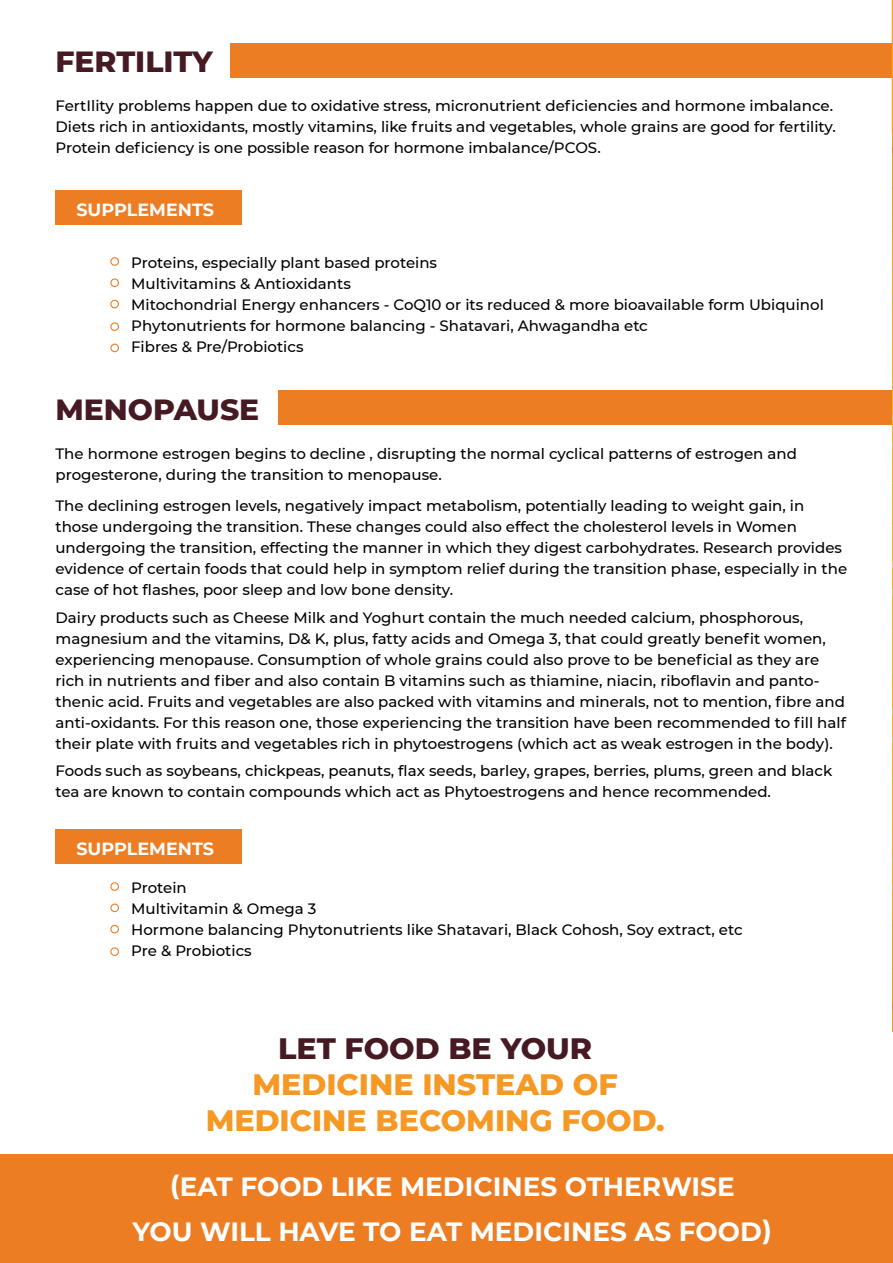
<style>
.page{position:relative;width:893px;height:1263px;background:#fff}
.page>*{position:absolute;margin:0;border:0;box-sizing:border-box;transform-origin:0 0}
.t1{font:800 30.15px/36.2px "Montserrat";color:#f59824;text-align:center}
.t2{font:800 30.15px "Montserrat";color:#461a22}
.t3{font:800 29.7px "Montserrat";color:#461a22}
.t4{font:700 26.4px/45px "Montserrat";color:#fff;text-align:center}
.t5{font:700 17.55px "Montserrat";color:#fff}
.t6{font:500 15px/21px "Montserrat";color:#000}
</style>
<div class="page">
<div style="left:230px;top:43px;width:663px;height:34px;background:#ed7d23"></div>
<div style="left:279px;top:391px;width:614px;height:34px;background:#ed7d23"></div>
<div style="left:56px;top:191px;width:186px;height:34px;background:#ed7d23"></div>
<div style="left:56px;top:829px;width:186px;height:34px;background:#ed7d23"></div>
<div style="left:0;top:1154px;width:893px;height:109px;background:#ed7d23"></div>
<div style="left:110px;top:257px;width:9px;height:9px;border:1px solid #ed7d23;border-radius:50%"></div>
<div style="left:110px;top:882px;width:9px;height:9px;border:1px solid #ed7d23;border-radius:50%"></div>
<div style="left:110px;top:278px;width:9px;height:9px;border:1px solid #ed7d23;border-radius:50%"></div>
<div style="left:110px;top:903px;width:9px;height:9px;border:1px solid #ed7d23;border-radius:50%"></div>
<div style="left:110px;top:322px;width:9px;height:9px;border:1px solid #ed7d23;border-radius:50%"></div>
<div style="left:110px;top:947px;width:9px;height:9px;border:1px solid #ed7d23;border-radius:50%"></div>
<div style="left:110px;top:300px;width:9px;height:8px;border:1px solid #ed7d23;border-radius:50%"></div>
<div style="left:110px;top:925px;width:9px;height:8px;border:1px solid #ed7d23;border-radius:50%"></div>
<div style="left:110px;top:344px;width:9px;height:8px;border:1px solid #ed7d23;border-radius:50%"></div>
<svg style="left:892px;top:134px;width:1px;height:898px"></svg>
<img style="left:892px;top:708px;width:1px;height:36px">
<img style="left:892px;top:266px;width:1px;height:35px">
<img style="left:892px;top:560px;width:1px;height:36px">
<img style="left:892px;top:856px;width:1px;height:35px">
<img style="left:892px;top:413px;width:1px;height:36px">
<svg style="left:892px;top:0;width:1px;height:134px"></svg>
<h2 class="t3" style="left:56px;top:40px;width:159px">FERTILITY</h2>
<p class="t6" style="left:56px;top:95px;width:782px">FertIlity problems happen due to oxidative stress, micronutrient deficiencies and hormone imbalance.<br>Diets rich in antioxidants, mostly vitamins, like fruits and vegetables, whole grains are good for fertility.<br>Protein deficiency is one possible reason for hormone imbalance/PCOS.</p>
<p class="t5" style="left:76px;top:197px;width:139px">SUPPLEMENTS</p>
<p class="t6" style="left:131px;top:252px;width:694px">Proteins, especially plant based proteins<br>Multivitamins &amp; Antioxidants<br>Mitochondrial Energy enhancers - CoQ10 or its reduced &amp; more bioavailable form Ubiquinol Phytonutrients for hormone balancing - Shatavari, Ahwagandha etc<br>Fibres &amp; Pre/Probiotics</p>
<h2 class="t3" style="left:56px;top:387px;width:205px">MENOPAUSE</h2>
<p class="t6" style="left:56px;top:442px;width:743px">The hormone estrogen begins to decline , disrupting the normal cyclical patterns of estrogen and progesterone, during the transition to menopause.</p>
<p class="t6" style="left:56px;top:495px;width:793px">The declining estrogen levels, negatively impact metabolism, potentially leading to weight gain, in those undergoing the transition. These changes could also effect the cholesterol levels in Women undergoing the transition, effecting the manner in which they digest carbohydrates. Research provides evidence of certain foods that could help in symptom relief during the transition phase, especially in the case of hot flashes, poor sleep and low bone density.</p>
<p class="t6" style="left:56px;top:607px;width:792px">Dairy products such as Cheese Milk and Yoghurt contain the much needed calcium, phosphorous, magnesium and the vitamins, D&amp; K, plus, fatty acids and Omega 3, that could greatly benefit women, experiencing menopause. Consumption of whole grains could also prove to be beneficial as they are rich in nutrients and fiber and also contain B vitamins such as thiamine, niacin, riboflavin and panto&shy;thenic acid. Fruits and vegetables are also packed with vitamins and minerals, not to mention, fibre and anti-oxidants. For this reason one, those experiencing the transition have been recommended to fill half their plate with fruits and vegetables rich in phytoestrogens (which act as weak estrogen in the body).</p>
<p class="t6" style="left:56px;top:760px;width:778px">Foods such as soybeans, chickpeas, peanuts, flax seeds, barley, grapes, berries, plums, green and black tea are known to contain compounds which act as Phytoestrogens and hence recommended.</p>
<p class="t5" style="left:76px;top:836px;width:139px">SUPPLEMENTS</p>
<p class="t6" style="left:131px;top:877px;width:613px">Protein<br>Multivitamin &amp; Omega 3<br>Hormone balancing Phytonutrients like Shatavari, Black Cohosh, Soy extract, etc<br>Pre &amp; Probiotics</p>
<h1 class="t2" style="left:278px;top:1026px;width:316px">LET FOOD BE YOUR</h1>
<h1 class="t1" style="left:206px;top:1064px;width:460px">MEDICINE INSTEAD OF<br>MEDICINE BECOMING FOOD.</h1>
<h3 class="t4" style="left:133px;top:1163px;width:641px">(EAT FOOD LIKE MEDICINES OTHERWISE<br>YOU WILL HAVE TO EAT MEDICINES AS FOOD)</h3>
</div>
